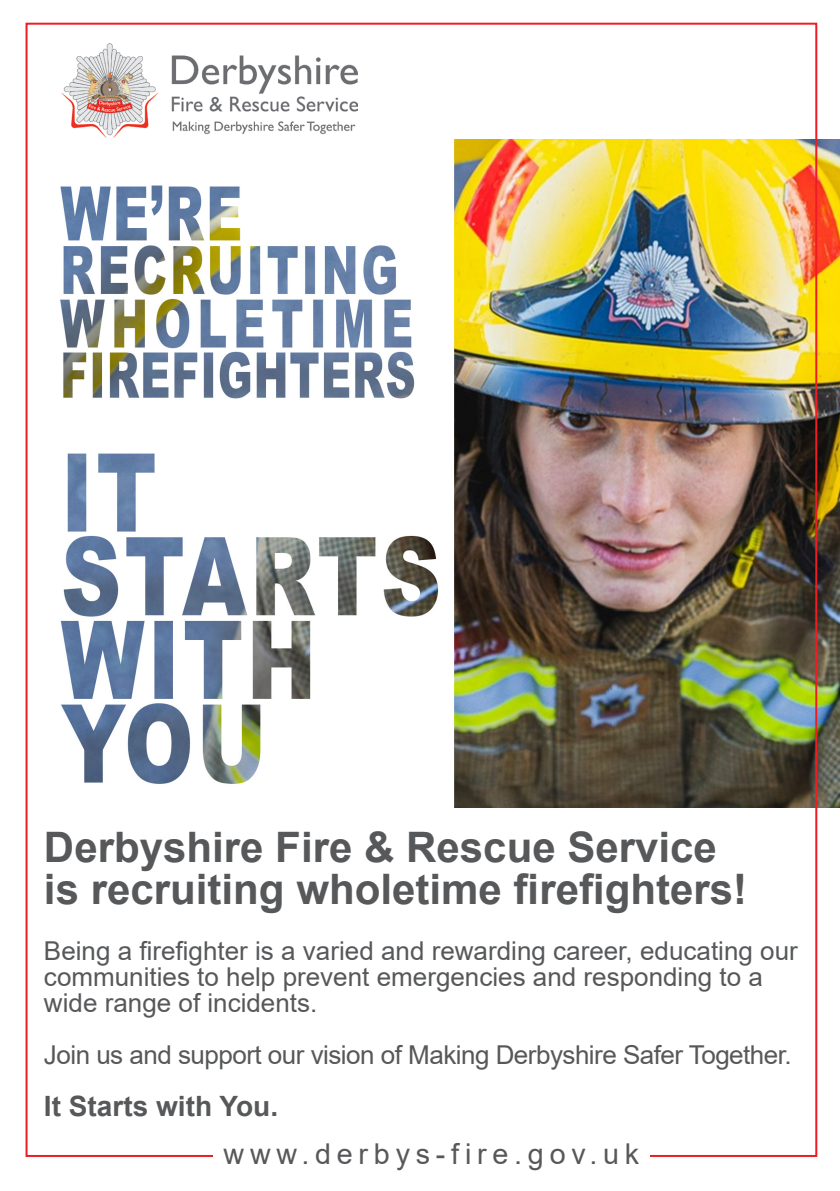
<style>
.page{position:relative;width:840px;height:1191px;background:#fff}
.page>*{position:absolute;margin:0;border:0;box-sizing:border-box;transform-origin:0 0}
.t1{font:700 42px "Arial";color:#57585a}
.t2{font:28.8px "Arial";letter-spacing:.2em;color:#57585a}
.t3{font:700 28px "Arial";color:#57585a}
.t4{font:26px/26px "Arial";color:#57585a}
.t5{font:26px "Arial";letter-spacing:-.02em;color:#57585a}
</style>
<div class="page">
<img style="left:25px;top:140px;width:814px;height:667px">
<img style="left:61px;top:43px;width:296px;height:95px">
<p class="t1" style="left:44px;top:817px;width:674px">Derbyshire Fire &amp; Rescue Service</p>
<p class="t1" style="left:44px;top:859px;width:704px">is recruiting wholetime firefighters!</p>
<p class="t4" style="left:44px;top:937px;width:754px">Being a firefighter is a varied and rewarding career, educating our</p>
<p class="t4" style="left:44px;top:963px;width:720px">communities to help prevent emergencies and responding to a wide range of incidents.</p>
<p class="t5" style="left:44px;top:1036px;width:748px">Join us and support our vision of Making Derbyshire Safer Together.</p>
<p class="t3" style="left:44px;top:1086px;width:235px">It Starts with You.</p>
<p class="t2" style="left:223px;top:1134px;width:417px">www.derbys-fire.gov.uk</p>
</div>
